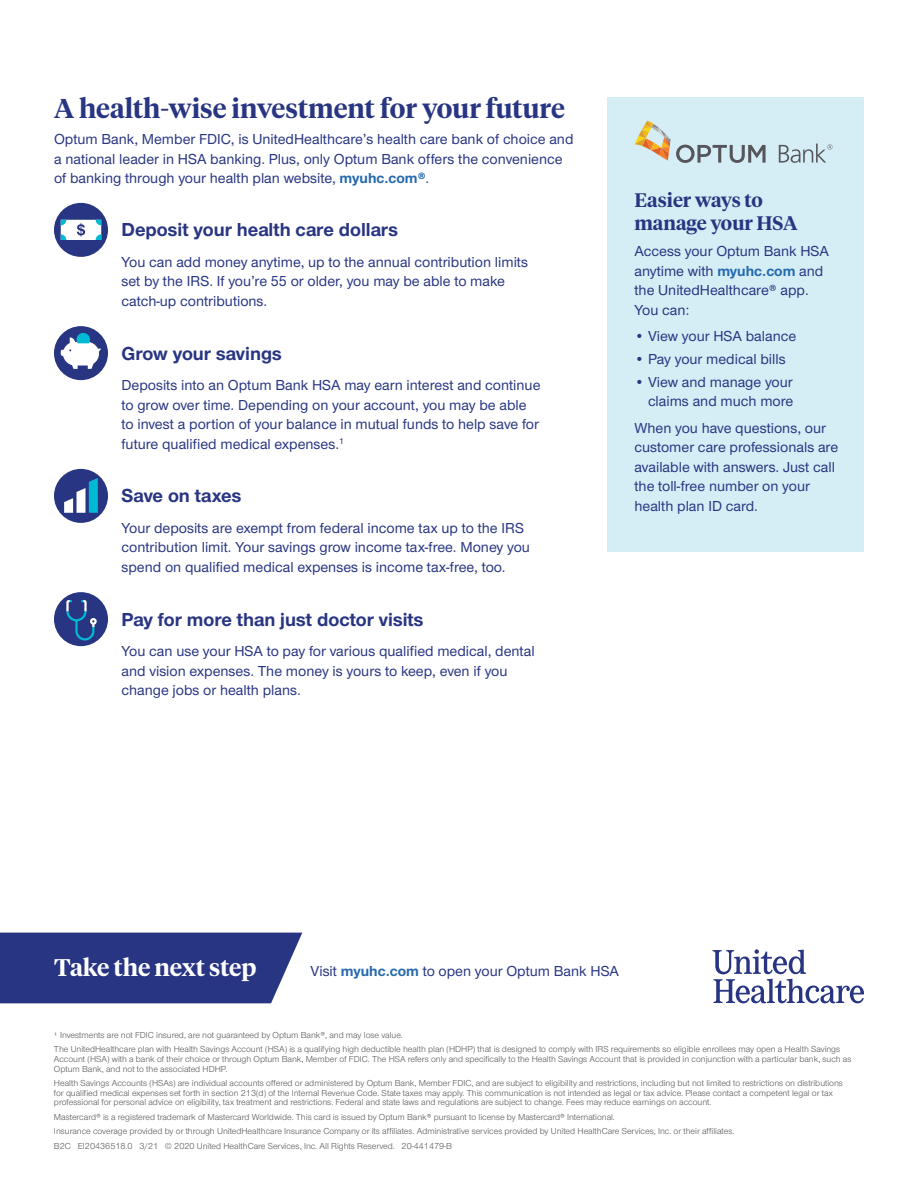
<style>
.page{position:relative;width:918px;height:1188px;background:#fff}
.page>*{position:absolute;margin:0;border:0;box-sizing:border-box;transform-origin:0 0}
.t1{font:600 27px "UHC Serif Headline";color:#283582}
.t2{font:600 24px "UHC Serif Headline";color:#fff}
.t3{font:700 19.5px "UHC Sans";color:#283582}
.t4{font:600 19.5px/23.4px "UHC Serif Headline";color:#283582}
.t5{font:500 15px/19.5px "UHC Sans";color:#283582}
.t6{font:9px/9.8px "UHC Sans";color:#57585a}
.s1{font-weight:700;color:#2468ae}
</style>
<div class="page">
<div style="left:608px;top:97px;width:256px;height:454px;background:#d5eef5"></div>
<div style="left:54px;top:203px;width:54px;height:54px;background:#283582;border-radius:50%"></div>
<svg style="left:61px;top:220px;width:40px;height:20px"></svg>
<div style="left:54px;top:326px;width:54px;height:54px;background:#283582;border-radius:50%"></div>
<svg style="left:61px;top:333px;width:40px;height:36px"></svg>
<div style="left:54px;top:469px;width:54px;height:54px;background:#283582;border-radius:50%"></div>
<svg style="left:64px;top:478px;width:34px;height:35px"></svg>
<div style="left:54px;top:592px;width:54px;height:54px;background:#283582;border-radius:50%"></div>
<svg style="left:66px;top:600px;width:31px;height:41px"></svg>
<svg style="left:635px;top:121px;width:131px;height:42px"></svg>
<svg style="left:779px;top:144px;width:54px;height:19px"></svg>
<div style="left:0;top:933px;width:302px;height:70px;background:#283582"></div>
<svg style="left:713px;top:949px;width:151px;height:54px"></svg>
<h2 class="t1" style="left:54px;top:90px;width:512px">A health-wise investment for your future</h2>
<p class="t5" style="left:54px;top:129px;width:521px">Optum Bank, Member FDIC, is UnitedHealthcare’s health care bank of choice and a national leader in HSA banking. Plus, only Optum Bank offers the convenience of banking through your health plan website, <span class="s1">myuhc.com®</span>.</p>
<h3 class="t3" style="left:122px;top:217px;width:278px">Deposit your health care dollars</h3>
<p class="t5" style="left:122px;top:252px;width:408px">You can add money anytime, up to the annual contribution limits set by the IRS. If you’re 55 or older, you may be able to make catch-up contributions.</p>
<h3 class="t3" style="left:122px;top:340px;width:162px">Grow your savings</h3>
<p class="t5" style="left:122px;top:375px;width:421px">Deposits into an Optum Bank HSA may earn interest and continue to grow over time. Depending on your account, you may be able to invest a portion of your balance in mutual funds to help save for future qualified medical expenses.<sup>1</sup></p>
<h3 class="t3" style="left:122px;top:483px;width:121px">Save on taxes</h3>
<p class="t5" style="left:122px;top:518px;width:410px">Your deposits are exempt from federal income tax up to the IRS contribution limit. Your savings grow income tax-free. Money you spend on qualified medical expenses is income tax-free, too.</p>
<h3 class="t3" style="left:122px;top:606px;width:304px">Pay for more than just doctor visits</h3>
<p class="t5" style="left:122px;top:641px;width:415px">You can use your HSA to pay for various qualified medical, dental and vision expenses. The money is yours to keep, even if you change jobs or health plans.</p>
<h3 class="t4" style="left:634px;top:187px;width:165px">Easier ways to manage your HSA</h3>
<p class="t5" style="left:634px;top:241px;width:196px">Access your Optum Bank HSA anytime with <span class="s1">myuhc.com</span> and the UnitedHealthcare® app.<br>You can:</p>
<p class="t5" style="left:634px;top:326px;width:163px">• View your HSA balance</p>
<p class="t5" style="left:634px;top:349px;width:153px">• Pay your medical bills</p>
<p class="t5" style="left:634px;top:372px;width:160px;text-align:right">• View and manage your claims and much more</p>
<p class="t5" style="left:634px;top:417px;width:205px">When you have questions, our customer care professionals are available with answers. Just call the toll-free number on your health plan ID card.</p>
<p class="t2" style="left:54px;top:951px;width:204px">Take the next step</p>
<p class="t5" style="left:310px;top:961px;width:310px">Visit <span class="s1">myuhc.com</span> to open your Optum Bank HSA</p>
<p class="t6" style="left:54px;top:1030px;width:350px"><sup>1</sup> Investments are not FDIC insured, are not guaranteed by Optum Bank®, and may lose value.</p>
<p class="t6" style="left:54px;top:1044px;width:799px">The UnitedHealthcare plan with Health Savings Account (HSA) is a qualifying high deductible health plan (HDHP) that is designed to comply with IRS requirements so eligible enrollees may open a Health Savings<br>Account (HSA) with a bank of their choice or through Optum Bank, Member of FDIC. The HSA refers only and specifically to the Health Savings Account that is provided in conjunction with a particular bank, such as<br>Optum Bank, and not to the associated HDHP.</p>
<p class="t6" style="left:54px;top:1078px;width:790px">Health Savings Accounts (HSAs) are individual accounts offered or administered by Optum Bank, Member FDIC, and are subject to eligibility and restrictions, including but not limited to restrictions on distributions for qualified medical expenses set forth in section 213(d) of the Internal Revenue Code. State taxes may apply. This communication is not intended as legal or tax advice. Please contact a competent legal or tax professional for personal advice on eligibility, tax treatment and restrictions. Federal and state laws and regulations are subject to change. Fees may reduce earnings on account.</p>
<p class="t6" style="left:54px;top:1112px;width:562px">Mastercard® is a registered trademark of Mastercard Worldwide. This card is issued by Optum Bank® pursuant to license by Mastercard® International.</p>
<p class="t6" style="left:54px;top:1126px;width:682px">Insurance coverage provided by or through UnitedHealthcare Insurance Company or its affiliates. Administrative services provided by United HealthCare Services, Inc. or their affiliates.</p>
<p class="t6" style="left:54px;top:1141px;width:400px">B2C EI20436518.0 3/21 © 2020 United HealthCare Services, Inc. All Rights Reserved. 20-441479-B</p>
</div>
